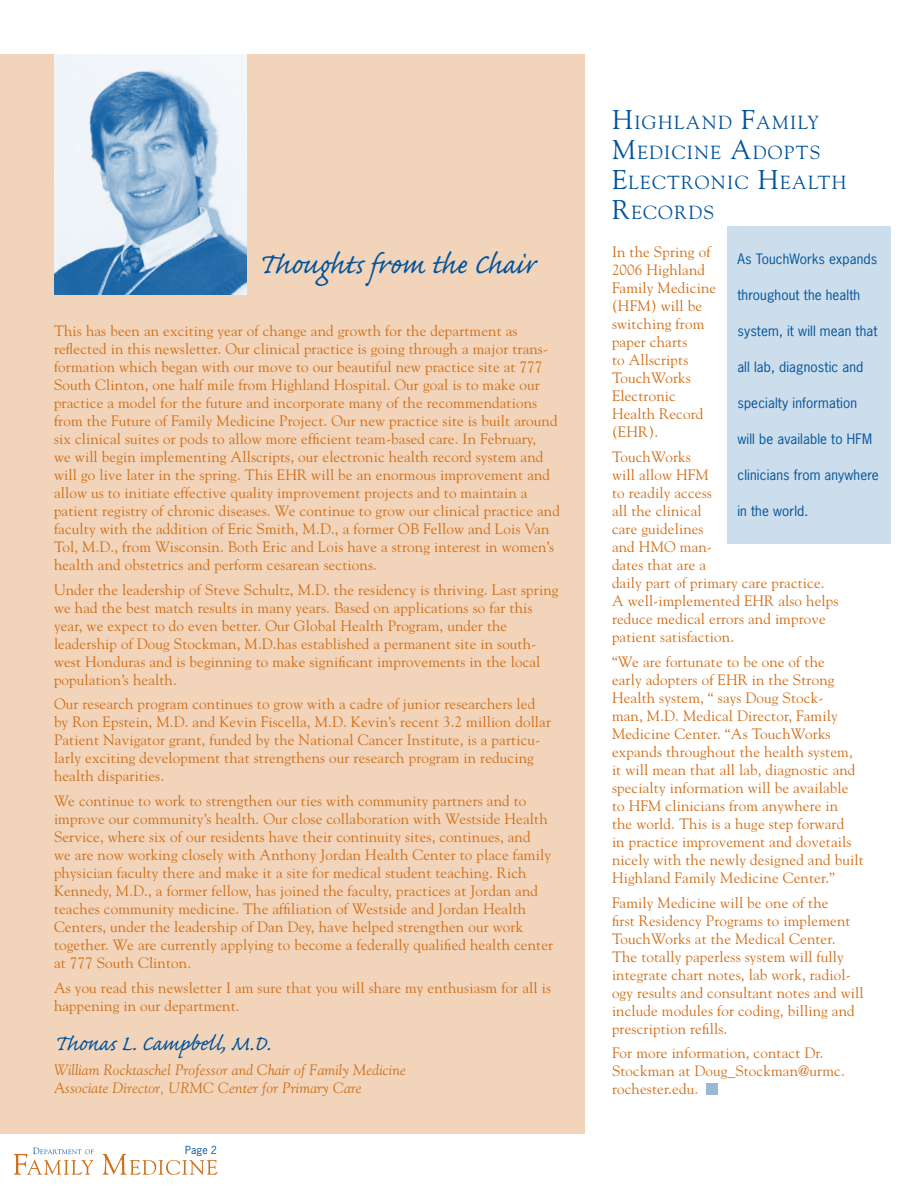
<style>
.page{position:relative;width:918px;height:1188px;background:#fff}
.page>*{position:absolute;margin:0;border:0;box-sizing:border-box;transform-origin:0 0}
.t1{font:36px "Caflisch Script Pro";letter-spacing:-.01em;color:#00539b}
.t2{font:27px "Caflisch Script Pro";color:#00539b}
.t3{font:18.9px/30px "Goudy";letter-spacing:.07em;color:#00539b}
.t4{font:15px/18px "Goudy";letter-spacing:.01em;color:#d06f1a}
.t5{font:italic 15px/18px "Goudy";letter-spacing:.01em;color:#d06f1a}
.t6{font:13.5px "News Gothic Std";letter-spacing:.01em;color:#00539b}
.t7{font:10.5px "News Gothic Std";color:#00539b}
.s1{font-size:27px}
</style>
<div class="page">
<svg style="left:14px;top:1148px;width:80px;height:27px"></svg>
<div style="left:728px;top:226px;width:163px;height:318px;background:#ccddeb"></div>
<div style="left:0;top:54px;width:585px;height:1080px;background:#f1d4ba"></div>
<div style="left:707px;top:1083px;width:11px;height:11px;background:#99bad7"></div>
<img style="left:54px;top:54px;width:192px;height:240px">
<svg style="left:102px;top:1153px;width:116px;height:22px"></svg>
<h1 class="t1" style="left:258px;top:246px;width:280px">Thoughts from the Chair</h1>
<p class="t4" style="left:54px;top:321px;width:507px">This has been an exciting year of change and growth for the department as reflected in this newsletter. Our clinical practice is going through a major trans&shy;formation which began with our move to our beautiful new practice site at 777<br>South Clinton, one half mile from Highland Hospital. Our goal is to make our practice a model for the future and incorporate many of the recommendations from the Future of Family Medicine Project. Our new practice site is built around six clinical suites or pods to allow more efficient team-based care. In February,<br>we will begin implementing Allscripts, our electronic health record system and will go live later in the spring. This EHR will be an enormous improvement and allow us to initiate effective quality improvement projects and to maintain a patient registry of chronic diseases. We continue to grow our clinical practice and faculty with the addition of Eric Smith, M.D., a former OB Fellow and Lois Van Tol, M.D., from Wisconsin. Both Eric and Lois have a strong interest in women’s health and obstetrics and perform cesarean sections.</p>
<p class="t4" style="left:54px;top:580px;width:506px">Under the leadership of Steve Schultz, M.D. the residency is thriving. Last spring we had the best match results in many years. Based on applications so far this year, we expect to do even better. Our Global Health Program, under the leadership of Doug Stockman, M.D.has established a permanent site in south&shy;west Honduras and is beginning to make significant improvements in the local population’s health.</p>
<p class="t4" style="left:54px;top:695px;width:499px">Our research program continues to grow with a cadre of junior researchers led by Ron Epstein, M.D. and Kevin Fiscella, M.D. Kevin’s recent 3.2 million dollar Patient Navigator grant, funded by the National Cancer Institute, is a particu&shy;larly exciting development that strengthens our research program in reducing health disparities.</p>
<p class="t4" style="left:54px;top:791px;width:501px">We continue to work to strengthen our ties with community partners and to improve our community’s health. Our close collaboration with Westside Health Service, where six of our residents have their continuity sites, continues, and<br>we are now working closely with Anthony Jordan Health Center to place family physician faculty there and make it a site for medical student teaching. Rich Kennedy, M.D., a former fellow, has joined the faculty, practices at Jordan and teaches community medicine. The affiliation of Westside and Jordan Health Centers, under the leadership of Dan Dey, have helped strengthen our work together. We are currently applying to become a federally qualified health center at 777 South Clinton.</p>
<p class="t4" style="left:54px;top:978px;width:499px">As you read this newsletter I am sure that you will share my enthusiasm for all is happening in our department.</p>
<h2 class="t2" style="left:54px;top:1029px;width:218px">Thonas L. Campbell, M.D.</h2>
<p class="t5" style="left:54px;top:1060px;width:353px">William Rocktaschel Professor and Chair of Family Medicine<br>Associate Director, URMC Center for Primary Care</p>
<p class="t7" style="left:185px;top:1143px;width:24px">Page</p>
<p class="t3" style="left:612px;top:107px;width:221px"><span class="s1">H</span>ighland <span class="s1">F</span>amily<br><span class="s1">M</span>edicine <span class="s1">A</span>dopts<br><span class="s1">E</span>lectronic <span class="s1">H</span>ealth<br><span class="s1">R</span>ecords</p>
<p class="t4" style="left:612px;top:243px;width:106px">In the Spring of<br>2006 Highland<br>Family Medicine (HFM) will be switching from paper charts<br>to Allscripts<br>TouchWorks<br>Electronic<br>Health Record (EHR).</p>
<p class="t4" style="left:612px;top:448px;width:228px">TouchWorks<br>will allow HFM<br>to readily access<br>all the clinical<br>care guidelines<br>and HMO man-<br>dates that are a<br>daily part of primary care practice.<br>A well-implemented EHR also helps reduce medical errors and improve patient satisfaction.</p>
<p class="t4" style="left:612px;top:652px;width:253px">“We are fortunate to be one of the<br>early adopters of EHR in the Strong Health system, “ says Doug Stock-<br>man, M.D. Medical Director, Family Medicine Center. “As TouchWorks expands throughout the health system, it will mean that all lab, diagnostic and specialty information will be available to HFM clinicians from anywhere in<br>the world. This is a huge step forward<br>in practice improvement and dovetails nicely with the newly designed and built Highland Family Medicine Center.”</p>
<p class="t4" style="left:612px;top:893px;width:253px">Family Medicine will be one of the<br>first Residency Programs to implement TouchWorks at the Medical Center.<br>The totally paperless system will fully integrate chart notes, lab work, radiol&shy;ogy results and consultant notes and will include modules for coding, billing and prescription refills.</p>
<p class="t4" style="left:612px;top:1044px;width:234px">For more information, contact Dr.<br>Stockman at Doug_Stockman@urmc. rochester.edu.</p>
<p class="t6" style="left:737px;top:250px;width:141px">As TouchWorks expands</p>
<p class="t6" style="left:737px;top:286px;width:124px">throughout the health</p>
<p class="t6" style="left:737px;top:322px;width:142px">system, it will mean that</p>
<p class="t6" style="left:737px;top:358px;width:127px">all lab, diagnostic and</p>
<p class="t6" style="left:737px;top:394px;width:121px">specialty information</p>
<p class="t6" style="left:737px;top:430px;width:136px">will be available to HFM</p>
<p class="t6" style="left:737px;top:466px;width:143px">clinicians from anywhere</p>
<p class="t6" style="left:737px;top:502px;width:73px">in the world.</p>
</div>
